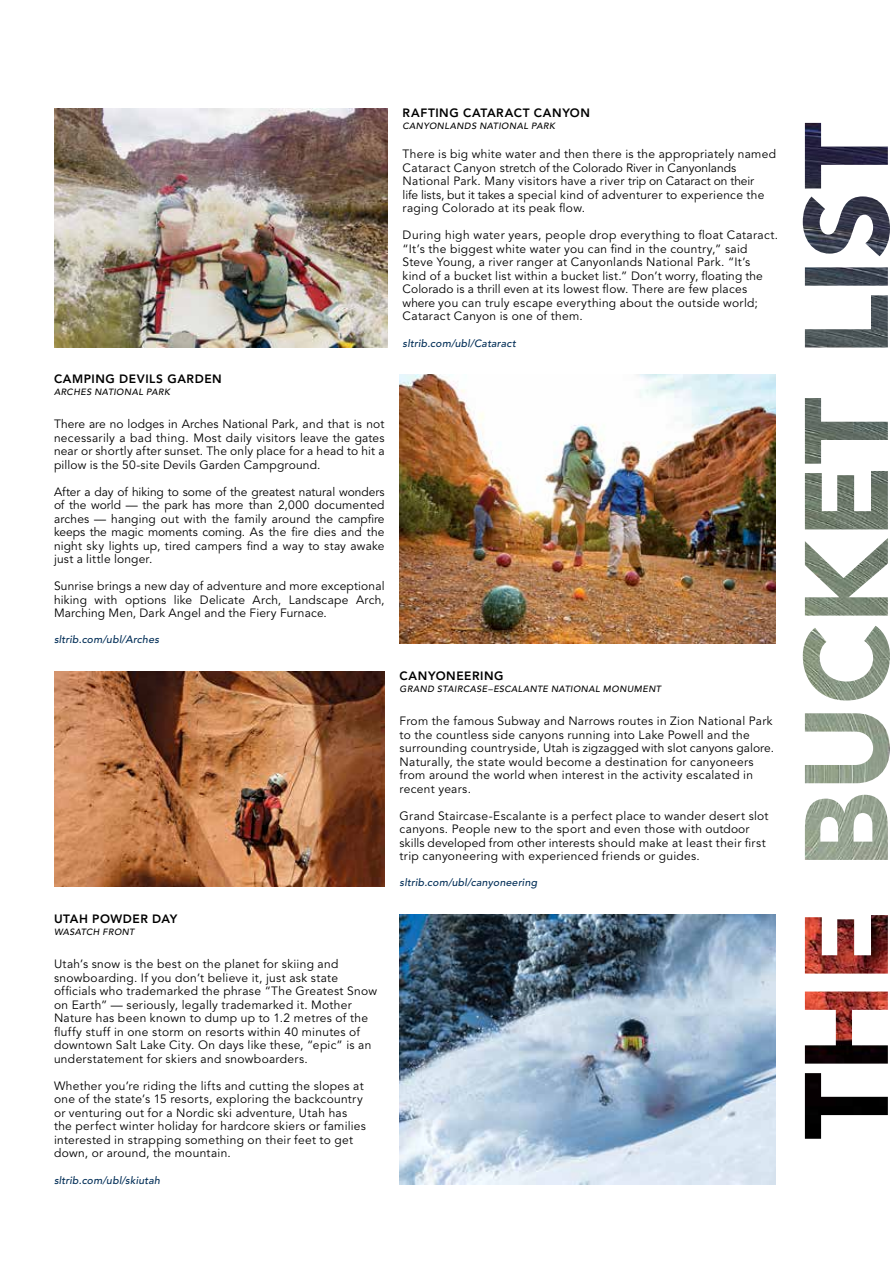
<style>
.page{position:relative;width:893px;height:1263px;background:#fff}
.page>*{position:absolute;margin:0;border:0;box-sizing:border-box;transform-origin:0 0}
.t1{font:12px/13.5px "Avenir LT Std";letter-spacing:.025em;color:#000}
.t2{font:800 12px "Avenir LT Std";letter-spacing:.045em;color:#000}
.t3{font:italic 500 10.5px "Avenir LT Std";letter-spacing:.025em;color:#002d56}
.t4{font:italic 500 9px "Avenir LT Std";letter-spacing:.04em;color:#000}
</style>
<div class="page">
<img style="left:803px;top:123px;width:87px;height:1016px">
<img style="left:54px;top:108px;width:334px;height:239px">
<img style="left:54px;top:671px;width:331px;height:215px">
<img style="left:400px;top:914px;width:376px;height:270px">
<img style="left:400px;top:374px;width:376px;height:269px">
<p class="t2" style="left:54px;top:371px;width:169px">CAMPING DEVILS GARDEN</p>
<p class="t4" style="left:54px;top:386px;width:118px">ARCHES NATIONAL PARK</p>
<p class="t1" style="left:54px;top:418px;width:332px;text-align:justify">There are no lodges in Arches National Park, and that is not necessarily a bad thing. Most daily visitors leave the gates near or shortly after sunset. The only place for a head to hit a pillow is the 50-site Devils Garden Campground.</p>
<p class="t1" style="left:54px;top:485px;width:332px;text-align:justify">After a day of hiking to some of the greatest natural wonders of the world — the park has more than 2,000 documented arches — hanging out with the family around the campfire keeps the magic moments coming. As the fire dies and the night sky lights up, tired campers find a way to stay awake just a little longer.</p>
<p class="t1" style="left:54px;top:580px;width:332px;text-align:justify">Sunrise brings a new day of adventure and more exceptional hiking with options like Delicate Arch, Landscape Arch, Marching Men, Dark Angel and the Fiery Furnace.</p>
<p class="t3" style="left:54px;top:634px;width:107px">sltrib.com/ubl/Arches</p>
<p class="t2" style="left:54px;top:912px;width:125px">UTAH POWDER DAY</p>
<p class="t4" style="left:54px;top:927px;width:82px">WASATCH FRONT</p>
<p class="t1" style="left:54px;top:958px;width:325px">Utah’s snow is the best on the planet for skiing and snowboarding. If you don’t believe it, just ask state officials who trademarked the phrase “The Greatest Snow on Earth” — seriously, legally trademarked it. Mother Nature has been known to dump up to 1.2 metres of the fluffy stuff in one storm on resorts within 40 minutes of downtown Salt Lake City. On days like these, “epic” is an understatement for skiers and snowboarders.</p>
<p class="t1" style="left:54px;top:1079px;width:314px">Whether you’re riding the lifts and cutting the slopes at one of the state’s 15 resorts, exploring the backcountry or venturing out for a Nordic ski adventure, Utah has the perfect winter holiday for hardcore skiers or families interested in strapping something on their feet to get down, or around, the mountain.</p>
<p class="t3" style="left:54px;top:1174px;width:108px">sltrib.com/ubl/skiutah</p>
<p class="t2" style="left:403px;top:106px;width:189px">RAFTING CATARACT CANYON</p>
<p class="t4" style="left:403px;top:121px;width:154px">CANYONLANDS NATIONAL PARK</p>
<p class="t1" style="left:403px;top:148px;width:375px">There is big white water and then there is the appropriately named Cataract Canyon stretch of the Colorado River in Canyonlands National Park. Many visitors have a river trip on Cataract on their<br>life lists, but it takes a special kind of adventurer to experience the raging Colorado at its peak flow.</p>
<p class="t1" style="left:403px;top:229px;width:377px">During high water years, people drop everything to float Cataract. “It’s the biggest white water you can find in the country,” said Steve Young, a river ranger at Canyonlands National Park. “It’s<br>kind of a bucket list within a bucket list.” Don’t worry, floating the Colorado is a thrill even at its lowest flow. There are few places where you can truly escape everything about the outside world; Cataract Canyon is one of them.</p>
<p class="t3" style="left:403px;top:338px;width:115px">sltrib.com/ubl/Cataract</p>
<p class="t2" style="left:400px;top:669px;width:105px">CANYONEERING</p>
<p class="t4" style="left:400px;top:683px;width:263px">GRAND STAIRCASE–ESCALANTE NATIONAL MONUMENT</p>
<p class="t1" style="left:400px;top:715px;width:376px">From the famous Subway and Narrows routes in Zion National Park to the countless side canyons running into Lake Powell and the surrounding countryside, Utah is zigzagged with slot canyons galore.<br>Naturally, the state would become a destination for canyoneers from around the world when interest in the activity escalated in recent years.</p>
<p class="t1" style="left:400px;top:809px;width:370px">Grand Staircase-Escalante is a perfect place to wander desert slot canyons. People new to the sport and even those with outdoor skills developed from other interests should make at least their first trip canyoneering with experienced friends or guides.</p>
<p class="t3" style="left:400px;top:877px;width:139px">sltrib.com/ubl/canyoneering</p>
</div>
